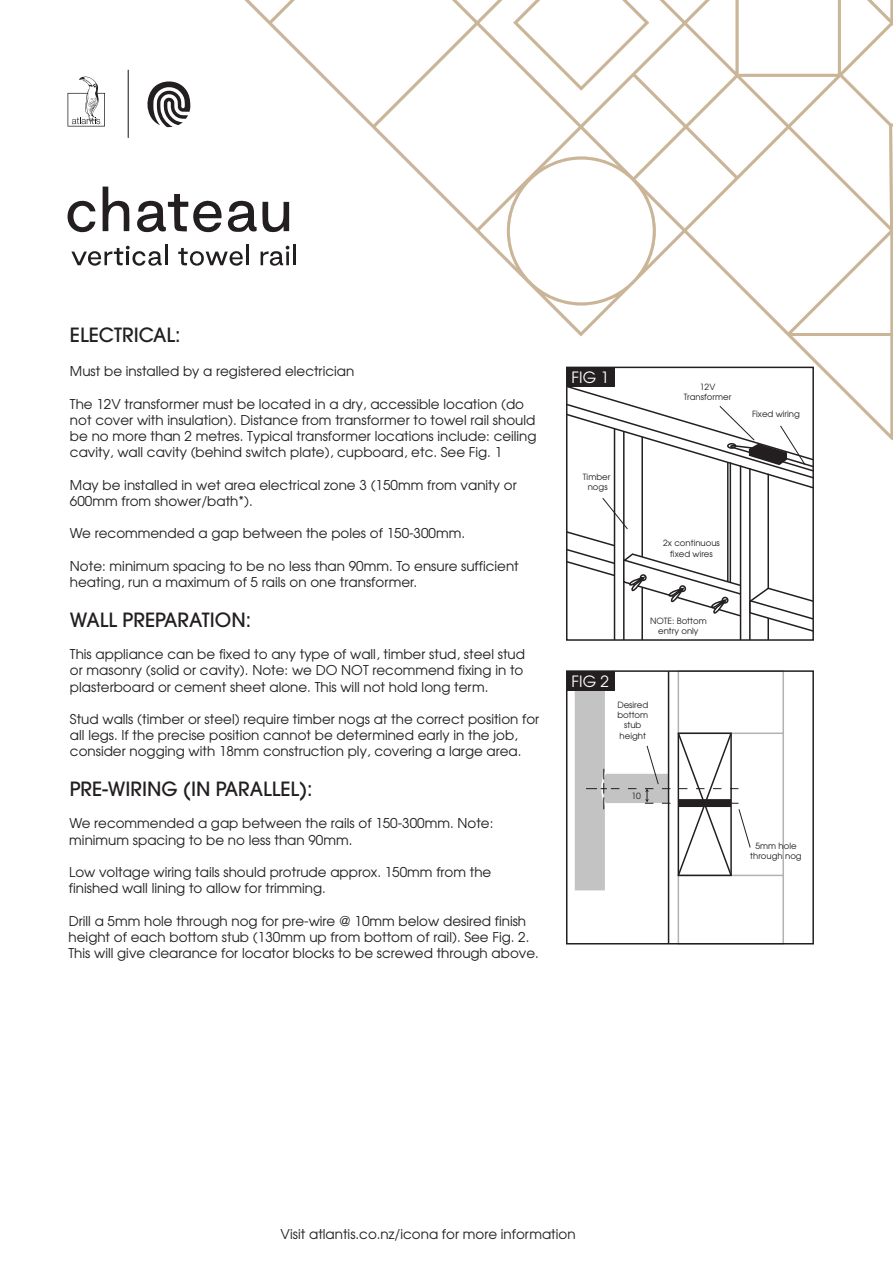
<style>
.page{position:relative;width:893px;height:1263px;background:#fff}
.page>*{position:absolute;margin:0;border:0;box-sizing:border-box;transform-origin:0 0}
.t1{font:500 19.5px "Avant Garde";color:#231f20}
.t2{font:15.45px "Avant Garde";color:#fff}
.t3{font:13.5px/16.2px "Avant Garde";color:#231f20}
.t4{font:8.55px/10.2px "Avant Garde";color:#231f20;text-align:center}
</style>
<div class="page">
<svg style="left:68px;top:76px;width:37px;height:51px"></svg>
<svg style="left:147px;top:81px;width:22px;height:46px"></svg>
<hr style="left:128px;top:70px;width:1px;height:68px;background:#231f20">
<svg style="left:68px;top:187px;width:101px;height:45px"></svg>
<hr style="left:614px;top:429px;width:1px;height:211px;background:#231f20">
<hr style="left:623px;top:431px;width:2px;height:209px;background:#231f20">
<hr style="left:641px;top:437px;width:2px;height:203px;background:#231f20">
<hr style="left:749px;top:468px;width:2px;height:172px;background:#231f20">
<hr style="left:767px;top:474px;width:2px;height:166px;background:#231f20">
<svg style="left:749px;top:587px;width:62px;height:46px"></svg>
<hr style="left:740px;top:465px;width:1px;height:175px;background:#231f20">
<svg style="left:566px;top:497px;width:176px;height:121px"></svg>
<svg style="left:566px;top:441px;width:248px;height:49px"></svg>
<hr style="left:727px;top:462px;width:1px;height:119px;background:#231f20">
<hr style="left:730px;top:462px;width:1px;height:121px;background:#231f20">
<div style="left:567px;top:671px;width:47px;height:19px;background:#231f20"></div>
<div style="left:678px;top:670px;width:106px;height:64px;border:2px solid #b2b2b2"></div>
<div style="left:678px;top:875px;width:106px;height:69px;border:2px solid #b2b2b2"></div>
<hr style="left:782px;top:733px;width:2px;height:142px;background:#b2b2b2">
<hr style="left:668px;top:671px;width:1px;height:273px;background:#231f20">
<div style="left:566px;top:670px;width:248px;height:274px;border:2px solid #231f20"></div>
<svg style="left:575px;top:690px;width:176px;height:200px"></svg>
<svg style="left:71px;top:244px;width:97px;height:22px"></svg>
<svg style="left:169px;top:0;width:724px;height:441px"></svg>
<svg style="left:513px;top:0;width:136px;height:91px"></svg>
<h1 class="t1" style="left:70px;top:323px;width:112px">ELECTRICAL:</h1>
<p class="t3" style="left:70px;top:363px;width:286px">Must be installed by a registered electrician</p>
<p class="t3" style="left:70px;top:396px;width:468px">The 12V transformer must be located in a dry, accessible location (do not cover with insulation). Distance from transformer to towel rail should be no more than 2 metres. Typical transformer locations include: ceiling cavity, wall cavity (behind switch plate), cupboard, etc. See Fig. 1</p>
<p class="t3" style="left:70px;top:477px;width:448px">May be installed in wet area electrical zone 3 (150mm from vanity or<br>600mm from shower/bath*).</p>
<p class="t3" style="left:70px;top:525px;width:397px">We recommended a gap between the poles of 150-300mm.</p>
<p class="t3" style="left:70px;top:558px;width:450px">Note: minimum spacing to be no less than 90mm. To ensure sufficient heating, run a maximum of 5 rails on one transformer.</p>
<h1 class="t1" style="left:70px;top:607px;width:183px">WALL PREPARATION:</h1>
<p class="t3" style="left:70px;top:646px;width:457px;text-align:justify">This appliance can be fixed to any type of wall, timber stud, steel stud or masonry (solid or cavity). Note: we DO NOT recommend fixing in to plasterboard or cement sheet alone. This will not hold long term.</p>
<p class="t3" style="left:70px;top:711px;width:471px">Stud walls (timber or steel) require timber nogs at the correct position for all legs. If the precise position cannot be determined early in the job, consider nogging with 18mm construction ply, covering a large area.</p>
<h1 class="t1" style="left:70px;top:777px;width:244px">PRE-WIRING (IN PARALLEL):</h1>
<p class="t3" style="left:69px;top:815px;width:426px">We recommended a gap between the rails of 150-300mm. Note: minimum spacing to be no less than 90mm.</p>
<p class="t3" style="left:69px;top:864px;width:424px">Low voltage wiring tails should protrude approx. 150mm from the finished wall lining to allow for trimming.</p>
<p class="t3" style="left:68px;top:912px;width:472px">Drill a 5mm hole through nog for pre-wire @ 10mm below desired finish height of each bottom stub (130mm up from bottom of rail). See Fig. 2.<br>This will give clearance for locator blocks to be screwed through above.</p>
<p class="t2" style="left:572px;top:368px;width:39px">FIG 1</p>
<p class="t4" style="left:583px;top:472px;width:29px">Timber nogs</p>
<p class="t4" style="left:684px;top:382px;width:49px">12V<br>Transformer</p>
<p class="t4" style="left:752px;top:409px;width:49px">Fixed wiring</p>
<p class="t4" style="left:663px;top:538px;width:58px">2x continuous fixed wires</p>
<p class="t4" style="left:650px;top:616px;width:58px">NOTE: Bottom entry only</p>
<p class="t2" style="left:572px;top:671px;width:39px">FIG 2</p>
<p class="t4" style="left:617px;top:699px;width:32px">Desired bottom stub height</p>
<p class="t4" style="left:631px;top:790px;width:11px">10</p>
<p class="t4" style="left:750px;top:841px;width:53px">5mm hole through nog</p>
<p class="t3" style="left:281px;top:1226px;width:296px">Visit atlantis.co.nz/icona for more information</p>
</div>
